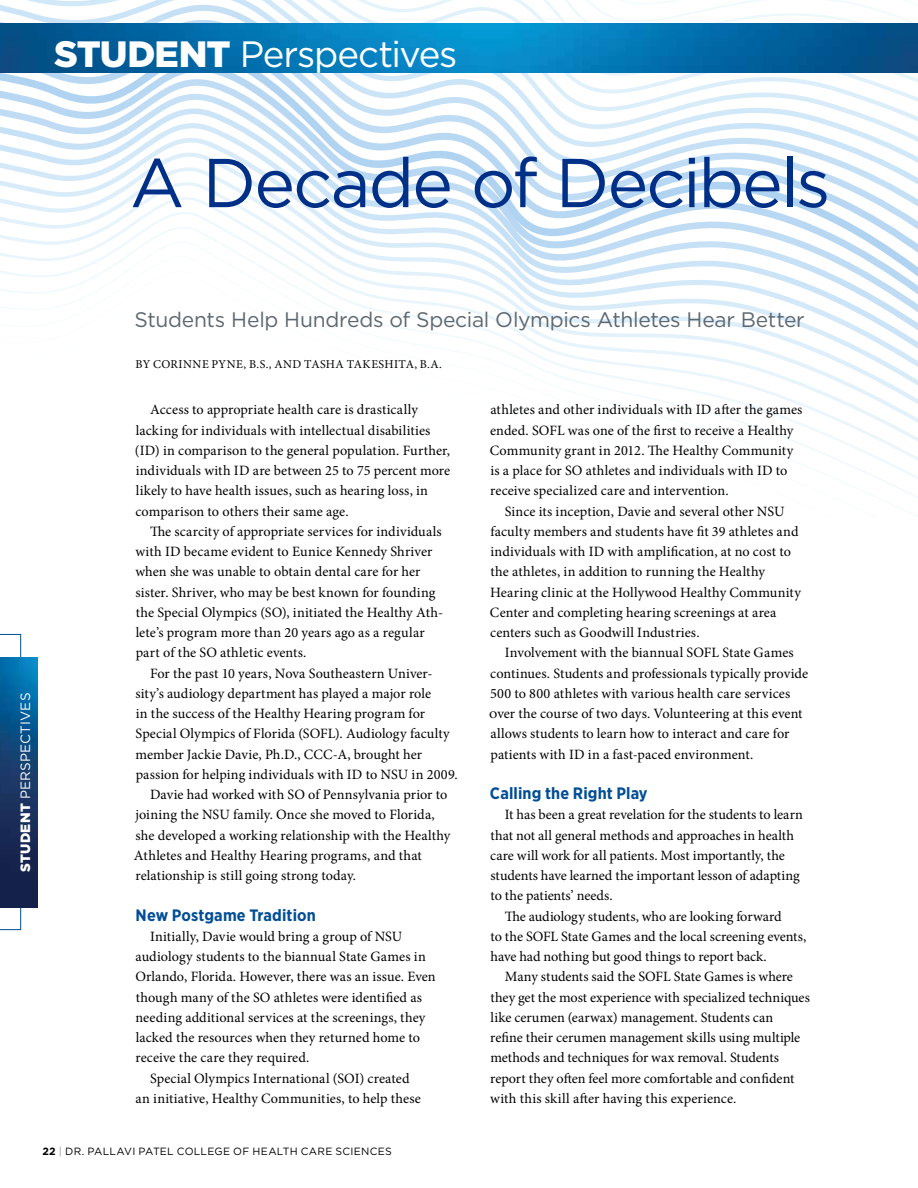
<style>
.page{position:relative;width:918px;height:1188px;background:#fff}
.page>*{position:absolute;margin:0;border:0;box-sizing:border-box;transform-origin:0 0}
.t1{font:69px "Gotham";letter-spacing:-.03em;color:#002f87}
.t2{font:36.6px "Gotham";letter-spacing:-.03em;color:#fff}
.t3{font:21px "Gotham";letter-spacing:-.015em;color:#5d6770}
.t4{font:700 16.5px "Gotham Narrow";letter-spacing:.005em;color:#004e96}
.t5{font:14.25px/20.2px "Minion Pro";letter-spacing:.005em;color:#000}
.t6{font:13.5px "Gotham";letter-spacing:.015em;color:#fff}
.t7{font:12px "Minion Pro";letter-spacing:.035em;color:#000}
.t8{font:10.5px "Gotham";letter-spacing:.025em;color:#000}
.s1{font-weight:900}
.s2{font-weight:700}
.s3{color:#939598}
</style>
<div class="page">
<svg style="left:0;top:634px;width:21px;height:296px"></svg>
<img style="left:0;top:657px;width:37px;height:251px">
<svg style="left:0;top:0;width:918px;height:18px"></svg>
<svg style="left:0;top:75px;width:918px;height:19px"></svg>
<svg style="left:0;top:94px;width:918px;height:19px"></svg>
<svg style="left:0;top:113px;width:918px;height:19px"></svg>
<svg style="left:0;top:132px;width:918px;height:19px"></svg>
<svg style="left:0;top:151px;width:918px;height:16px"></svg>
<svg style="left:0;top:167px;width:918px;height:15px"></svg>
<svg style="left:0;top:182px;width:918px;height:15px"></svg>
<svg style="left:0;top:197px;width:918px;height:15px"></svg>
<svg style="left:0;top:212px;width:918px;height:15px"></svg>
<svg style="left:0;top:227px;width:918px;height:15px"></svg>
<svg style="left:0;top:242px;width:918px;height:14px"></svg>
<svg style="left:5px;top:256px;width:913px;height:15px"></svg>
<svg style="left:0;top:271px;width:918px;height:15px"></svg>
<svg style="left:0;top:286px;width:918px;height:212px"></svg>
<img style="left:0;top:23px;width:918px;height:50px">
<h2 class="t2" style="left:54px;top:30px;width:405px"><span class="s1">STUDENT</span> Perspectives</h2>
<h1 class="t1" style="left:130px;top:139px;width:702px">A Decade of Decibels</h1>
<p class="t6" style="left:17px;top:872px;width:181px;rotate:-90deg"><span class="s1">STUDENT</span> PERSPECTIVES</p>
<h3 class="t3" style="left:135px;top:306px;width:672px">Students Help Hundreds of Special Olympics Athletes Hear Better</h3>
<p class="t7" style="left:136px;top:356px;width:308px">BY CORINNE PYNE, B.S., AND TASHA TAKESHITA, B.A.</p>
<p class="t5" style="left:135px;top:400px;width:317px;text-indent:15px">Access to appropriate health care is drastically lacking for individuals with intellectual disabilities (ID) in comparison to the general population. Further, individuals with ID are between 25 to 75 percent more likely to have health issues, such as hearing loss, in comparison to others their same age.</p>
<p class="t5" style="left:135px;top:521px;width:309px;text-indent:15px">The scarcity of appropriate services for individuals with ID became evident to Eunice Kennedy Shriver when she was unable to obtain dental care for her sister. Shriver, who may be best known for founding the Special Olympics (SO), initiated the Healthy Ath&shy;lete’s program more than 20 years ago as a regular part of the SO athletic events.</p>
<p class="t5" style="left:150px;top:663px;width:284px">For the past 10 years, Nova Southeastern Univer-</p>
<p class="t5" style="left:136px;top:683px;width:297px">sity’s audiology department has played a major role</p>
<p class="t5" style="left:136px;top:703px;width:291px">in the success of the Healthy Hearing program for</p>
<p class="t5" style="left:136px;top:724px;width:316px">Special Olympics of Florida (SOFL). Audiology faculty</p>
<p class="t5" style="left:136px;top:744px;width:288px">member Jackie Davie, Ph.D., CCC-A, brought her</p>
<p class="t5" style="left:136px;top:764px;width:323px">passion for helping individuals with ID to NSU in 2009.</p>
<p class="t5" style="left:150px;top:784px;width:299px">Davie had worked with SO of Pennsylvania prior to</p>
<p class="t5" style="left:135px;top:805px;width:301px">joining the NSU family. Once she moved to Florida,</p>
<p class="t5" style="left:136px;top:825px;width:316px">she developed a working relationship with the Healthy</p>
<p class="t5" style="left:134px;top:845px;width:289px">Athletes and Healthy Hearing programs, and that</p>
<p class="t5" style="left:136px;top:865px;width:222px">relationship is still going strong today.</p>
<p class="t4" style="left:136px;top:904px;width:182px">New Postgame Tradition</p>
<p class="t5" style="left:150px;top:926px;width:254px">Initially, Davie would bring a group of NSU</p>
<p class="t5" style="left:136px;top:946px;width:292px">audiology students to the biannual State Games in</p>
<p class="t5" style="left:135px;top:967px;width:302px">Orlando, Florida. However, there was an issue. Even</p>
<p class="t5" style="left:136px;top:987px;width:288px">though many of the SO athletes were identified as</p>
<p class="t5" style="left:136px;top:1007px;width:291px">needing additional services at the screenings, they</p>
<p class="t5" style="left:136px;top:1027px;width:286px">lacked the resources when they returned home to</p>
<p class="t5" style="left:135px;top:1048px;width:176px">receive the care they required.</p>
<p class="t5" style="left:150px;top:1068px;width:261px">Special Olympics International (SOI) created</p>
<p class="t5" style="left:136px;top:1088px;width:287px">an initiative, Healthy Communities, to help these</p>
<p class="t5" style="left:490px;top:400px;width:314px">athletes and other individuals with ID after the games ended. SOFL was one of the first to receive a Healthy Community grant in 2012. The Healthy Community is a place for SO athletes and individuals with ID to receive specialized care and intervention.</p>
<p class="t5" style="left:490px;top:501px;width:313px;text-indent:15px">Since its inception, Davie and several other NSU faculty members and students have fit 39 athletes and individuals with ID with amplification, at no cost to the athletes, in addition to running the Healthy Hearing clinic at the Hollywood Healthy Community Center and completing hearing screenings at area centers such as Goodwill Industries.</p>
<p class="t5" style="left:489px;top:643px;width:321px;text-indent:16px">Involvement with the biannual SOFL State Games continues. Students and professionals typically provide 500 to 800 athletes with various health care services over the course of two days. Volunteering at this event allows students to learn how to interact and care for patients with ID in a fast-paced environment.</p>
<p class="t4" style="left:490px;top:783px;width:159px">Calling the Right Play</p>
<p class="t5" style="left:490px;top:805px;width:314px;text-indent:15px">It has been a great revelation for the students to learn that not all general methods and approaches in health care will work for all patients. Most importantly, the students have learned the important lesson of adapting to the patients’ needs.</p>
<p class="t5" style="left:491px;top:906px;width:317px;text-indent:14px">The audiology students, who are looking forward<br>to the SOFL State Games and the local screening events, have had nothing but good things to report back.</p>
<p class="t5" style="left:490px;top:967px;width:321px;text-indent:15px">Many students said the SOFL State Games is where they get the most experience with specialized techniques like cerumen (earwax) management. Students can<br>refine their cerumen management skills using multiple methods and techniques for wax removal. Students report they often feel more comfortable and confident with this skill after having this experience.</p>
<p class="t8" style="left:42px;top:1145px;width:351px"><span class="s2">22</span> <span class="s3">|</span> DR. PALLAVI PATEL COLLEGE OF HEALTH CARE SCIENCES</p>
</div>
